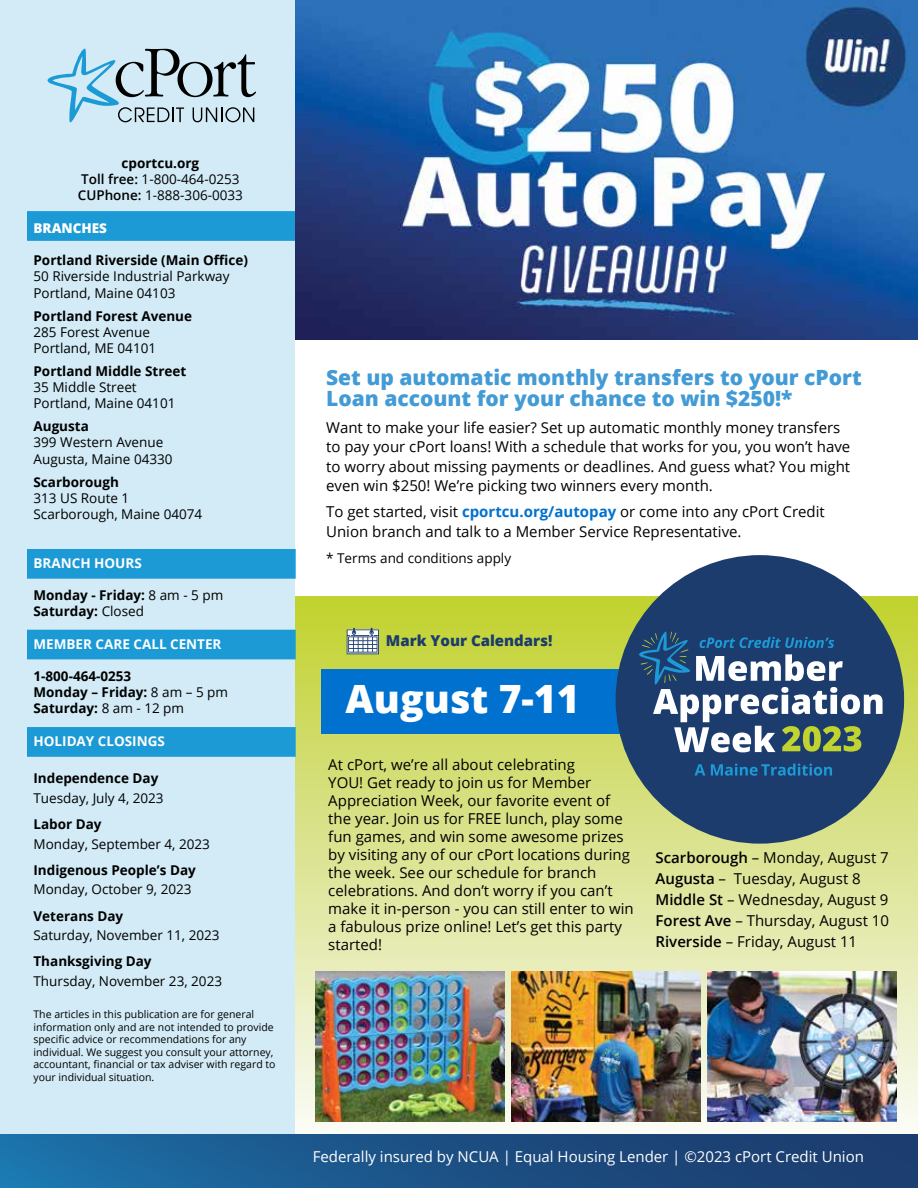
<style>
.page{position:relative;width:918px;height:1188px;background:#fff}
.page>*{position:absolute;margin:0;border:0;box-sizing:border-box;transform-origin:0 0}
.t1{font:800 39px "Open Sans";color:#fff}
.t2{font:800 21px/21px "Open Sans";color:#439bd6}
.t3{font:15px/18px "Open Sans";color:#000}
.t4{font:15px "Open Sans";color:#fff}
.t5{font:800 15px "Open Sans";color:#1c3c6e}
.t6{font:13.5px/16.2px "Open Sans";color:#000}
.t7{font:700 13.5px/16.2px "Open Sans";color:#000}
.t8{font:700 13.5px "Open Sans";color:#fff}
.t9{font:800 13.5px "Open Sans";color:#fff}
.t10{font:10.5px/12.6px "Open Sans";color:#000}
.s1{font-weight:700}
.s2{font-weight:600}
.s3{font-weight:400}
.s4{font-weight:700;color:#0071ce}
</style>
<div class="page">
<div style="left:295px;top:596px;width:623px;height:552px;background:linear-gradient(to bottom,#bfd135,#f5f3f5)"></div>
<div style="left:322px;top:670px;width:314px;height:64px;background:#0071ce"></div>
<div style="left:616px;top:555px;width:288px;height:289px;background:#1c3c6e;border-radius:50%"></div>
<svg style="left:695px;top:764px;width:10px;height:12px"></svg>
<svg style="left:711px;top:764px;width:121px;height:12px"></svg>
<svg style="left:639px;top:632px;width:244px;height:120px"></svg>
<div style="left:0;top:0;width:296px;height:1188px;background:#d2ebf6"></div>
<div style="left:27px;top:211px;width:269px;height:30px;background:#1c9ad6;border:2px solid #1c9ad6"></div>
<div style="left:27px;top:549px;width:269px;height:30px;background:#1c9ad6;border:2px solid #1c9ad6"></div>
<div style="left:27px;top:630px;width:269px;height:29px;background:#1c9ad6"></div>
<div style="left:27px;top:727px;width:269px;height:30px;background:#1c9ad6;border:2px solid #1c9ad6"></div>
<svg style="left:47px;top:49px;width:209px;height:73px"></svg>
<div style="left:0;top:1134px;width:918px;height:54px;background:linear-gradient(to right,#1c70a8,#1c3668)"></div>
<img style="left:296px;top:0;width:622px;height:339px">
<img style="left:708px;top:971px;width:188px;height:151px">
<img style="left:315px;top:971px;width:189px;height:151px">
<img style="left:512px;top:971px;width:188px;height:151px">
<svg style="left:347px;top:628px;width:32px;height:26px"></svg>
<p class="t6" style="left:78px;top:155px;width:167px;text-align:center"><span class="s1">cportcu.org<br></span><span class="s2">Toll free:</span> 1-800-464-0253<br><span class="s2">CUPhone:</span> 1-888-306-0033</p>
<p class="t9" style="left:34px;top:218px;width:75px">BRANCHES</p>
<p class="t7" style="left:34px;top:252px;width:216px">Portland Riverside (Main Office)</p>
<p class="t6" style="left:34px;top:268px;width:197px">50 Riverside Industrial Parkway<br>Portland, Maine 04103</p>
<p class="t7" style="left:34px;top:307px;width:160px">Portland Forest Avenue</p>
<p class="t6" style="left:34px;top:323px;width:124px">285 Forest Avenue<br>Portland, ME 04101</p>
<p class="t7" style="left:34px;top:363px;width:154px">Portland Middle Street</p>
<p class="t6" style="left:34px;top:379px;width:143px">35 Middle Street<br>Portland, Maine 04101</p>
<p class="t7" style="left:34px;top:418px;width:57px">Augusta</p>
<p class="t6" style="left:34px;top:434px;width:141px">399 Western Avenue<br>Augusta, Maine 04330</p>
<p class="t7" style="left:34px;top:473px;width:87px">Scarborough</p>
<p class="t6" style="left:34px;top:489px;width:170px">313 US Route 1<br>Scarborough, Maine 04074</p>
<p class="t8" style="left:34px;top:553px;width:110px">BRANCH HOURS</p>
<p class="t7" style="left:34px;top:587px;width:191px">Monday - Friday: <span class="s3">8 am - 5 pm<br></span>Saturday: <span class="s3">Closed</span></p>
<p class="t8" style="left:34px;top:634px;width:190px">MEMBER CARE CALL CENTER</p>
<p class="t7" style="left:34px;top:668px;width:196px">1-800-464-0253<br>Monday – Friday: <span class="s3">8 am – 5 pm<br></span>Saturday: <span class="s3">8 am - 12 pm</span></p>
<p class="t8" style="left:34px;top:731px;width:133px">HOLIDAY CLOSINGS</p>
<p class="t7" style="left:34px;top:770px;width:126px">Independence Day</p>
<p class="t6" style="left:34px;top:789px;width:132px">Tuesday, July 4, 2023</p>
<p class="t7" style="left:34px;top:816px;width:70px">Labor Day</p>
<p class="t6" style="left:34px;top:835px;width:178px">Monday, September 4, 2023</p>
<p class="t7" style="left:34px;top:861px;width:164px">Indigenous People’s Day</p>
<p class="t6" style="left:34px;top:881px;width:160px">Monday, October 9, 2023</p>
<p class="t7" style="left:34px;top:907px;width:91px">Veterans Day</p>
<p class="t6" style="left:34px;top:927px;width:188px">Saturday, November 11, 2023</p>
<p class="t7" style="left:34px;top:953px;width:120px">Thanksgiving Day</p>
<p class="t6" style="left:34px;top:972px;width:190px">Thursday, November 23, 2023</p>
<p class="t10" style="left:33px;top:1008px;width:244px">The articles in this publication are for general information only and are not intended to provide specific advice or recommendations for any individual. We suggest you consult your attorney, accountant, financial or tax adviser with regard to your individual situation.</p>
<h2 class="t2" style="left:326px;top:366px;width:537px">Set up automatic monthly transfers to your cPort<br>Loan account for your chance to win $250!*</h2>
<p class="t3" style="left:326px;top:417px;width:526px;line-height:19.5px">Want to make your life easier? Set up automatic monthly money transfers to pay your cPort loans! With a schedule that works for you, you won’t have to worry about missing payments or deadlines. And guess what? You might even win $250! We’re picking two winners every month.</p>
<p class="t3" style="left:326px;top:502px;width:500px;line-height:19.5px">To get started, visit <span class="s4">cportcu.org/autopay</span> or come into any cPort Credit<br>Union branch and talk to a Member Service Representative.</p>
<p class="t6" style="left:326px;top:550px;width:187px">* Terms and conditions apply</p>
<p class="t5" style="left:386px;top:629px;width:168px">Mark Your Calendars!</p>
<h1 class="t1" style="left:346px;top:670px;width:236px">August 7-11</h1>
<p class="t3" style="left:328px;top:755px;width:307px">At cPort, we’re all about celebrating<br>YOU! Get ready to join us for Member Appreciation Week, our favorite event of the year. Join us for FREE lunch, play some fun games, and win some awesome prizes by visiting any of our cPort locations during the week. See our schedule for branch celebrations. And don’t worry if you can’t make it in-person - you can still enter to win a fabulous prize online! Let’s get this party started!</p>
<p class="t3" style="left:656px;top:846px;width:235px;line-height:21px"><span class="s2">Scarborough</span> – Monday, August 7<br><span class="s2">Augusta</span> – Tuesday, August 8<br><span class="s2">Middle St</span> – Wednesday, August 9<br><span class="s2">Forest Ave</span> – Thursday, August 10<br><span class="s2">Riverside</span> – Friday, August 11</p>
<p class="t4" style="left:313px;top:1146px;width:553px">Federally insured by NCUA | Equal Housing Lender | ©2023 cPort Credit Union</p>
</div>
